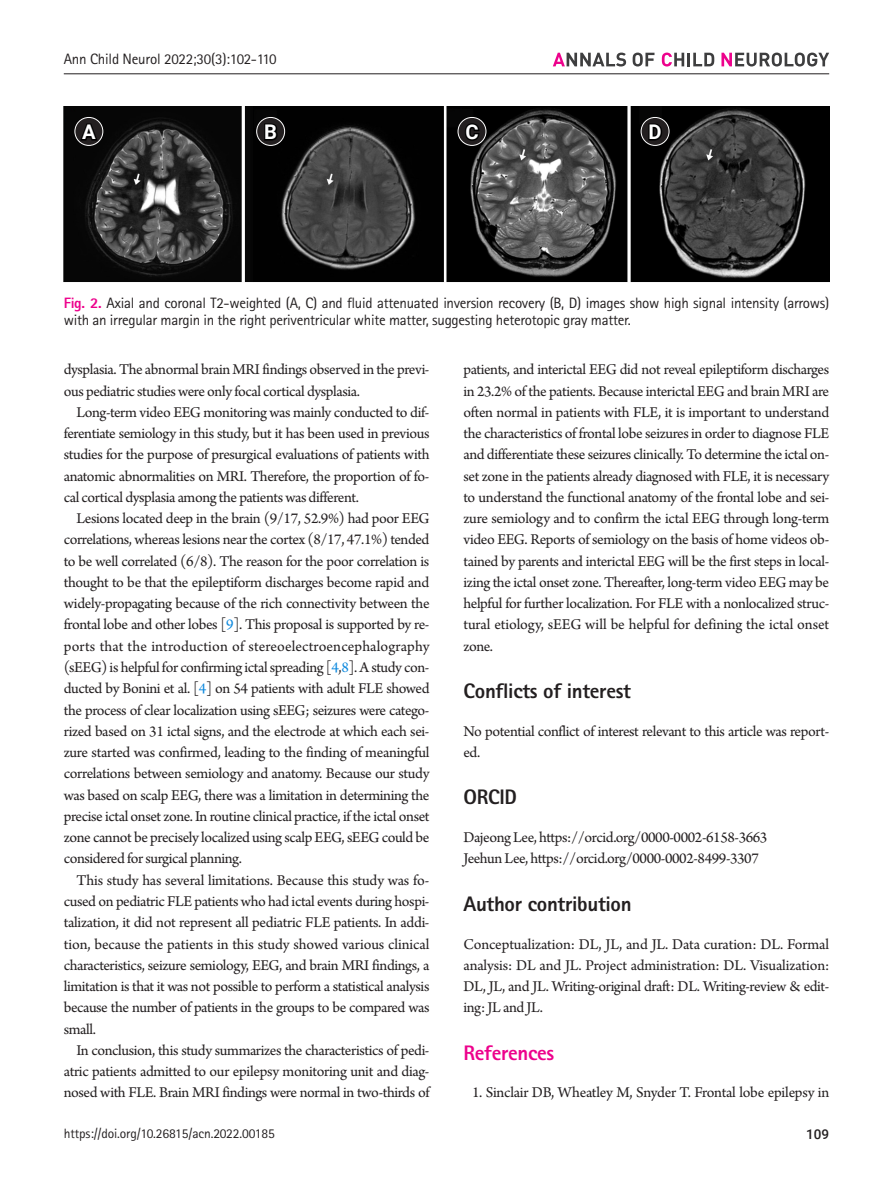
<style>
.page{position:relative;width:893px;height:1191px;background:#fff}
.page>*{position:absolute;margin:0;border:0;box-sizing:border-box;transform-origin:0 0}
.body-title{font:800 21px "Rotis Sans Serif Std";letter-spacing:-.015em;color:#231f20}
.body-title-2{font:800 21px "Rotis Sans Serif Std";letter-spacing:-.015em;color:#ed028c}
.t1{font:700 20.25px "Roboto";color:#fff}
.body{font:15.75px/21.3px "Arno Pro";letter-spacing:-.025em;color:#231f20;text-align:justify}
.ref{font:15.75px "Arno Pro";letter-spacing:-.015em;color:#231f20}
.fig-caption{font:15px/16.5px "Rotis Sans Serif Std";letter-spacing:-.02em;color:#231f20}
.t2{font:13.5px "Rotis Sans Serif Std";letter-spacing:-.01em;color:#231f20}
.t3{font:500 13.5px "Roboto";color:#231f20}
.s1{font-weight:800;color:#ed028c}
.s2{color:#0b88de}
</style>
<div class="page">
<img style="left:64px;top:106px;width:765px;height:176px">
<svg style="left:75px;top:117px;width:28px;height:28px"></svg>
<div style="left:74px;top:117px;width:29px;height:29px;border:1px solid #fff;border-radius:50%"></div>
<svg style="left:78px;top:122px;width:22px;height:21px"></svg>
<svg style="left:257px;top:117px;width:28px;height:28px"></svg>
<div style="left:256px;top:117px;width:29px;height:29px;border:1px solid #fff;border-radius:50%"></div>
<svg style="left:263px;top:121px;width:17px;height:21px"></svg>
<svg style="left:458px;top:117px;width:28px;height:28px"></svg>
<div style="left:458px;top:117px;width:28px;height:29px;border:1px solid #fff;border-radius:50%"></div>
<svg style="left:463px;top:121px;width:18px;height:22px"></svg>
<svg style="left:641px;top:117px;width:28px;height:28px"></svg>
<div style="left:641px;top:117px;width:28px;height:29px;border:1px solid #fff;border-radius:50%"></div>
<svg style="left:647px;top:121px;width:17px;height:21px"></svg>
<hr style="left:64px;top:73px;width:765px;height:1px;background:#231f20">
<svg style="left:553px;top:53px;width:73px;height:13px"></svg>
<svg style="left:633px;top:53px;width:21px;height:13px"></svg>
<svg style="left:662px;top:53px;width:52px;height:13px"></svg>
<svg style="left:721px;top:53px;width:108px;height:13px"></svg>
<p class="fig-caption" style="left:64px;top:50px;width:214px">Ann Child Neurol 2022;30(3):102-110</p>
<p class="t1" style="left:82px;top:118px;width:15px">A</p>
<p class="t1" style="left:264px;top:118px;width:14px">B</p>
<p class="t1" style="left:465px;top:118px;width:15px">C</p>
<p class="t1" style="left:648px;top:118px;width:15px">D</p>
<p class="fig-caption" style="left:64px;top:295px;width:767px"><span class="s1">Fig. 2.</span> Axial and coronal T2-weighted (A, C) and fluid attenuated inversion recovery (B, D) images show high signal intensity (arrows) with an irregular margin in the right periventricular white matter, suggesting heterotopic gray matter.</p>
<p class="body" style="left:64px;top:360px;width:367px">dysplasia. The abnormal brain MRI findings observed in the previ&shy;ous pediatric studies were only focal cortical dysplasia.</p>
<p class="body" style="left:64px;top:402px;width:367px;text-indent:13px">Long-term video EEG monitoring was mainly conducted to dif&shy;ferentiate semiology in this study, but it has been used in previous studies for the purpose of presurgical evaluations of patients with anatomic abnormalities on MRI. Therefore, the proportion of fo&shy;cal cortical dysplasia among the patients was different.</p>
<p class="body" style="left:64px;top:508px;width:367px;text-indent:13px">Lesions located deep in the brain (9/17, 52.9%) had poor EEG correlations, whereas lesions near the cortex (8/17, 47.1%) tended to be well correlated (6/8). The reason for the poor correlation is thought to be that the epileptiform discharges become rapid and widely-propagating because of the rich connectivity between the frontal lobe and other lobes [<span class="s2">9</span>]. This proposal is supported by re&shy;ports that the introduction of stereoelectroencephalography (sEEG) is helpful for confirming ictal spreading [<span class="s2">4</span>,<span class="s2">8</span>]. A study con&shy;ducted by Bonini et al. [<span class="s2">4</span>] on 54 patients with adult FLE showed the process of clear localization using sEEG; seizures were catego&shy;rized based on 31 ictal signs, and the electrode at which each sei&shy;zure started was confirmed, leading to the finding of meaningful correlations between semiology and anatomy. Because our study was based on scalp EEG, there was a limitation in determining the precise ictal onset zone. In routine clinical practice, if the ictal onset zone cannot be precisely localized using scalp EEG, sEEG could be considered for surgical planning.</p>
<p class="body" style="left:64px;top:870px;width:367px;text-indent:13px">This study has several limitations. Because this study was fo&shy;cused on pediatric FLE patients who had ictal events during hospi&shy;talization, it did not represent all pediatric FLE patients. In addi&shy;tion, because the patients in this study showed various clinical characteristics, seizure semiology, EEG, and brain MRI findings, a limitation is that it was not possible to perform a statistical analysis because the number of patients in the groups to be compared was small.</p>
<p class="body" style="left:64px;top:1040px;width:367px;text-indent:13px">In conclusion, this study summarizes the characteristics of pedi&shy;atric patients admitted to our epilepsy monitoring unit and diag&shy;nosed with FLE. Brain MRI findings were normal in two-thirds of</p>
<p class="body" style="left:463px;top:360px;width:367px">patients, and interictal EEG did not reveal epileptiform discharges in 23.2% of the patients. Because interictal EEG and brain MRI are often normal in patients with FLE, it is important to understand the characteristics of frontal lobe seizures in order to diagnose FLE and differentiate these seizures clinically. To determine the ictal on&shy;set zone in the patients already diagnosed with FLE, it is necessary to understand the functional anatomy of the frontal lobe and sei&shy;zure semiology and to confirm the ictal EEG through long-term video EEG. Reports of semiology on the basis of home videos ob&shy;tained by parents and interictal EEG will be the first steps in local&shy;izing the ictal onset zone. Thereafter, long-term video EEG may be helpful for further localization. For FLE with a nonlocalized struc&shy;tural etiology, sEEG will be helpful for defining the ictal onset zone.</p>
<p class="body-title" style="left:463px;top:677px;width:169px">Conflicts of interest</p>
<p class="body" style="left:463px;top:721px;width:367px">No potential conflict of interest relevant to this article was report&shy;ed.</p>
<p class="body-title" style="left:463px;top:784px;width:55px">ORCID</p>
<p class="body" style="left:463px;top:827px;width:305px">Dajeong Lee, https://orcid.org/0000-0002-6158-3663</p>
<p class="body" style="left:463px;top:849px;width:297px">Jeehun Lee, https://orcid.org/0000-0002-8499-3307</p>
<p class="body-title" style="left:463px;top:890px;width:170px">Author contribution</p>
<p class="body" style="left:463px;top:934px;width:367px">Conceptualization: DL, JL, and JL. Data curation: DL. Formal analysis: DL and JL. Project administration: DL. Visualization:<br>DL, JL, and JL. Writing-original draft: DL. Writing-review &amp; edit&shy;ing: JL and JL.</p>
<p class="body-title-2" style="left:463px;top:1039px;width:92px">References</p>
<p class="ref" style="left:472px;top:1083px;width:359px">1. Sinclair DB, Wheatley M, Snyder T. Frontal lobe epilepsy in</p>
<p class="t2" style="left:64px;top:1125px;width:213px">https://doi.org/10.26815/acn.2022.00185</p>
<p class="t3" style="left:806px;top:1124px;width:25px">109</p>
</div>
